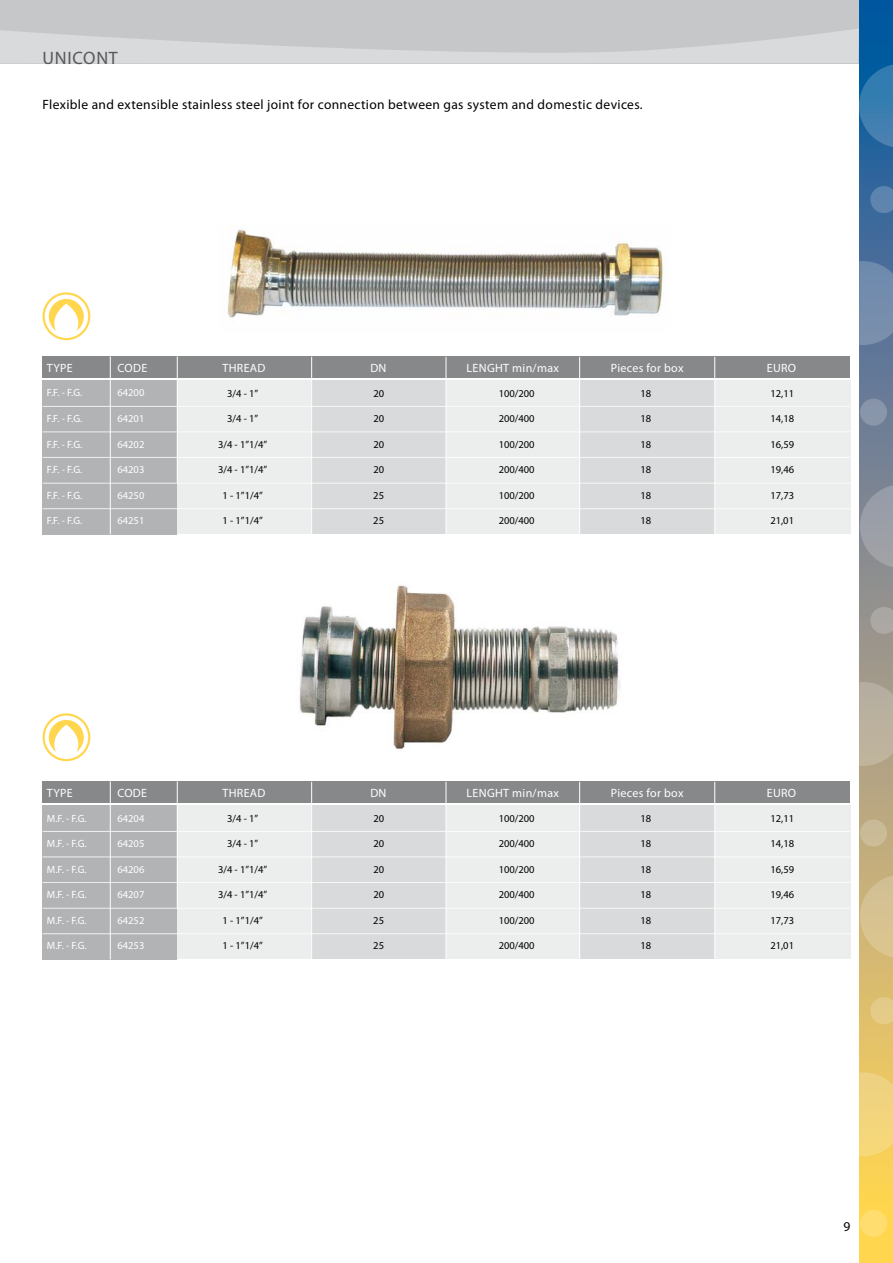
<style>
.page{position:relative;width:893px;height:1263px;background:#fff}
.page>*{position:absolute;margin:0;border:0;box-sizing:border-box;transform-origin:0 0}
.t1{font:18px "Myriad Pro";letter-spacing:.04em;color:#58585a}
.t2{font:13.5px "Myriad Pro";letter-spacing:.025em;color:#000}
.t3{font:12px "Myriad Pro";letter-spacing:.025em;color:#fff}
.t4{font:10.5px "Myriad Pro";color:#000}
.t5{font:10.5px "Myriad Pro";color:#fff}
</style>
<div class="page">
<div style="left:0;top:0;width:893px;height:64px;background:#c6c7c8"></div>
<svg style="left:0;top:29px;width:859px;height:34px;fill:#d9dadb"></svg>
<svg style="left:859px;top:0;width:34px;height:1263px"></svg>
<svg style="left:859px;top:64px;width:34px;height:84px"></svg>
<svg style="left:870px;top:186px;width:23px;height:27px"></svg>
<svg style="left:859px;top:261px;width:34px;height:84px"></svg>
<div style="left:860px;top:399px;width:27px;height:27px;background:#8895aa;border-radius:50%"></div>
<svg style="left:870px;top:607px;width:23px;height:27px"></svg>
<svg style="left:860px;top:484px;width:33px;height:84px"></svg>
<svg style="left:859px;top:682px;width:34px;height:84px"></svg>
<div style="left:860px;top:819px;width:27px;height:27px;background:#cabb97;border-radius:50%"></div>
<svg style="left:870px;top:997px;width:23px;height:27px"></svg>
<svg style="left:860px;top:874px;width:33px;height:84px"></svg>
<svg style="left:859px;top:1072px;width:34px;height:84px"></svg>
<div style="left:860px;top:1210px;width:27px;height:27px;background:#ffde6f;border-radius:50%"></div>
<div style="left:43px;top:292px;width:47px;height:48px;border:2px solid #ffd64d;border-radius:50%"></div>
<svg style="left:49px;top:299px;width:35px;height:32px"></svg>
<div style="left:43px;top:357px;width:807px;height:21px;background:#87888a"></div>
<div style="left:92px;top:380px;width:758px;height:154px;background:#eceded"></div>
<div style="left:580px;top:380px;width:134px;height:154px;background:#d9dadb"></div>
<div style="left:311px;top:380px;width:135px;height:154px;background:#d9dadb"></div>
<hr style="left:311px;top:357px;width:1px;height:177px;background:#fff">
<hr style="left:446px;top:357px;width:1px;height:177px;background:#fff">
<hr style="left:579px;top:357px;width:1px;height:177px;background:#fff">
<hr style="left:714px;top:357px;width:1px;height:177px;background:#fff">
<div style="left:43px;top:380px;width:134px;height:154px;background:#b1b3b4"></div>
<hr style="left:177px;top:356px;width:1px;height:127px;background:#fff">
<hr style="left:43px;top:406px;width:807px;height:1px;background:#fff">
<hr style="left:43px;top:432px;width:807px;height:1px;background:#fff">
<hr style="left:43px;top:457px;width:807px;height:1px;background:#fff">
<hr style="left:43px;top:483px;width:807px;height:1px;background:#fff">
<hr style="left:43px;top:508px;width:807px;height:1px;background:#fff">
<div style="left:43px;top:782px;width:807px;height:21px;background:#87888a"></div>
<div style="left:92px;top:805px;width:758px;height:154px;background:#eceded"></div>
<div style="left:580px;top:805px;width:134px;height:154px;background:#d9dadb"></div>
<div style="left:311px;top:805px;width:135px;height:154px;background:#d9dadb"></div>
<hr style="left:311px;top:782px;width:1px;height:177px;background:#fff">
<hr style="left:446px;top:782px;width:1px;height:177px;background:#fff">
<hr style="left:579px;top:782px;width:1px;height:177px;background:#fff">
<hr style="left:714px;top:782px;width:1px;height:177px;background:#fff">
<div style="left:43px;top:805px;width:134px;height:154px;background:#b1b3b4"></div>
<hr style="left:177px;top:781px;width:1px;height:127px;background:#fff">
<hr style="left:43px;top:831px;width:807px;height:1px;background:#fff">
<hr style="left:43px;top:857px;width:807px;height:1px;background:#fff">
<hr style="left:43px;top:882px;width:807px;height:1px;background:#fff">
<hr style="left:43px;top:908px;width:807px;height:1px;background:#fff">
<hr style="left:43px;top:933px;width:807px;height:1px;background:#fff">
<img style="left:227px;top:229px;width:437px;height:89px">
<hr style="left:110px;top:356px;width:1px;height:178px;background:#fff">
<hr style="left:110px;top:781px;width:1px;height:178px;background:#fff">
<img style="left:299px;top:585px;width:321px;height:165px">
<div style="left:43px;top:713px;width:47px;height:48px;border:2px solid #ffd64d;border-radius:50%"></div>
<svg style="left:49px;top:720px;width:35px;height:32px"></svg>
<h1 class="t1" style="left:43px;top:47px;width:77px">UNICONT</h1>
<p class="t2" style="left:43px;top:96px;width:602px">Flexible and extensible stainless steel joint for connection between gas system and domestic devices.</p>
<p class="t3" style="left:47px;top:361px;width:27px">TYPE</p>
<p class="t3" style="left:118px;top:361px;width:31px">CODE</p>
<p class="t5" style="left:47px;top:386px;width:37px">F.F. - F.G.</p>
<p class="t5" style="left:117px;top:386px;width:28px">64200</p>
<p class="t5" style="left:47px;top:412px;width:37px">F.F. - F.G.</p>
<p class="t5" style="left:117px;top:412px;width:28px">64201</p>
<p class="t5" style="left:47px;top:437px;width:37px">F.F. - F.G.</p>
<p class="t5" style="left:117px;top:437px;width:28px">64202</p>
<p class="t5" style="left:47px;top:463px;width:37px">F.F. - F.G.</p>
<p class="t5" style="left:117px;top:463px;width:28px">64203</p>
<p class="t5" style="left:47px;top:488px;width:37px">F.F. - F.G.</p>
<p class="t5" style="left:117px;top:488px;width:28px">64250</p>
<p class="t5" style="left:47px;top:514px;width:37px">F.F. - F.G.</p>
<p class="t5" style="left:117px;top:514px;width:28px">64251</p>
<p class="t3" style="left:223px;top:361px;width:44px">THREAD</p>
<p class="t3" style="left:370px;top:361px;width:18px">DN</p>
<p class="t3" style="left:467px;top:361px;width:94px">LENGHT min/max</p>
<p class="t3" style="left:611px;top:361px;width:74px">Pieces for box</p>
<p class="t3" style="left:767px;top:361px;width:31px">EURO</p>
<p class="t4" style="left:227px;top:386px;width:33px">3/4 - 1”</p>
<p class="t4" style="left:373px;top:386px;width:12px">20</p>
<p class="t4" style="left:499px;top:386px;width:37px">100/200</p>
<p class="t4" style="left:640px;top:386px;width:12px">18</p>
<p class="t4" style="left:770px;top:386px;width:25px">12,11</p>
<p class="t4" style="left:227px;top:412px;width:33px">3/4 - 1”</p>
<p class="t4" style="left:373px;top:412px;width:12px">20</p>
<p class="t4" style="left:499px;top:412px;width:37px">200/400</p>
<p class="t4" style="left:640px;top:412px;width:12px">18</p>
<p class="t4" style="left:770px;top:412px;width:25px">14,18</p>
<p class="t4" style="left:218px;top:438px;width:51px">3/4 - 1”1/4”</p>
<p class="t4" style="left:373px;top:438px;width:12px">20</p>
<p class="t4" style="left:499px;top:438px;width:37px">100/200</p>
<p class="t4" style="left:640px;top:438px;width:12px">18</p>
<p class="t4" style="left:770px;top:438px;width:25px">16,59</p>
<p class="t4" style="left:218px;top:463px;width:51px">3/4 - 1”1/4”</p>
<p class="t4" style="left:373px;top:463px;width:12px">20</p>
<p class="t4" style="left:499px;top:463px;width:37px">200/400</p>
<p class="t4" style="left:640px;top:463px;width:12px">18</p>
<p class="t4" style="left:770px;top:463px;width:25px">19,46</p>
<p class="t4" style="left:223px;top:489px;width:42px">1 - 1”1/4”</p>
<p class="t4" style="left:373px;top:489px;width:12px">25</p>
<p class="t4" style="left:499px;top:489px;width:37px">100/200</p>
<p class="t4" style="left:640px;top:489px;width:12px">18</p>
<p class="t4" style="left:770px;top:489px;width:25px">17,73</p>
<p class="t4" style="left:222px;top:514px;width:42px">1 - 1”1/4”</p>
<p class="t4" style="left:373px;top:514px;width:12px">25</p>
<p class="t4" style="left:499px;top:514px;width:37px">200/400</p>
<p class="t4" style="left:640px;top:514px;width:12px">18</p>
<p class="t4" style="left:770px;top:514px;width:25px">21,01</p>
<p class="t3" style="left:117px;top:786px;width:31px">CODE</p>
<p class="t3" style="left:47px;top:786px;width:27px">TYPE</p>
<p class="t5" style="left:47px;top:811px;width:41px">M.F. - F.G.</p>
<p class="t5" style="left:117px;top:811px;width:28px">64204</p>
<p class="t5" style="left:47px;top:837px;width:41px">M.F. - F.G.</p>
<p class="t5" style="left:117px;top:837px;width:28px">64205</p>
<p class="t5" style="left:47px;top:862px;width:41px">M.F. - F.G.</p>
<p class="t5" style="left:117px;top:862px;width:28px">64206</p>
<p class="t5" style="left:47px;top:888px;width:41px">M.F. - F.G.</p>
<p class="t5" style="left:117px;top:888px;width:28px">64207</p>
<p class="t5" style="left:47px;top:913px;width:41px">M.F. - F.G.</p>
<p class="t5" style="left:117px;top:913px;width:28px">64252</p>
<p class="t5" style="left:47px;top:939px;width:41px">M.F. - F.G.</p>
<p class="t5" style="left:117px;top:939px;width:28px">64253</p>
<p class="t3" style="left:223px;top:786px;width:44px">THREAD</p>
<p class="t3" style="left:370px;top:786px;width:18px">DN</p>
<p class="t3" style="left:467px;top:786px;width:94px">LENGHT min/max</p>
<p class="t3" style="left:611px;top:786px;width:74px">Pieces for box</p>
<p class="t3" style="left:767px;top:786px;width:31px">EURO</p>
<p class="t4" style="left:227px;top:811px;width:33px">3/4 - 1”</p>
<p class="t4" style="left:373px;top:811px;width:12px">20</p>
<p class="t4" style="left:499px;top:811px;width:37px">100/200</p>
<p class="t4" style="left:640px;top:811px;width:12px">18</p>
<p class="t4" style="left:770px;top:811px;width:25px">12,11</p>
<p class="t4" style="left:227px;top:837px;width:33px">3/4 - 1”</p>
<p class="t4" style="left:373px;top:837px;width:12px">20</p>
<p class="t4" style="left:499px;top:837px;width:37px">200/400</p>
<p class="t4" style="left:640px;top:837px;width:12px">18</p>
<p class="t4" style="left:770px;top:837px;width:25px">14,18</p>
<p class="t4" style="left:218px;top:862px;width:51px">3/4 - 1”1/4”</p>
<p class="t4" style="left:373px;top:862px;width:12px">20</p>
<p class="t4" style="left:499px;top:862px;width:37px">100/200</p>
<p class="t4" style="left:640px;top:862px;width:12px">18</p>
<p class="t4" style="left:770px;top:862px;width:25px">16,59</p>
<p class="t4" style="left:218px;top:888px;width:51px">3/4 - 1”1/4”</p>
<p class="t4" style="left:373px;top:888px;width:12px">20</p>
<p class="t4" style="left:499px;top:888px;width:37px">200/400</p>
<p class="t4" style="left:640px;top:888px;width:12px">18</p>
<p class="t4" style="left:770px;top:888px;width:25px">19,46</p>
<p class="t4" style="left:223px;top:913px;width:42px">1 - 1”1/4”</p>
<p class="t4" style="left:373px;top:913px;width:12px">25</p>
<p class="t4" style="left:499px;top:913px;width:37px">100/200</p>
<p class="t4" style="left:640px;top:913px;width:12px">18</p>
<p class="t4" style="left:770px;top:913px;width:25px">17,73</p>
<p class="t4" style="left:222px;top:939px;width:42px">1 - 1”1/4”</p>
<p class="t4" style="left:373px;top:939px;width:12px">25</p>
<p class="t4" style="left:499px;top:939px;width:37px">200/400</p>
<p class="t4" style="left:640px;top:939px;width:12px">18</p>
<p class="t4" style="left:770px;top:939px;width:25px">21,01</p>
<p class="t2" style="left:843px;top:1218px;width:8px">9</p>
</div>
